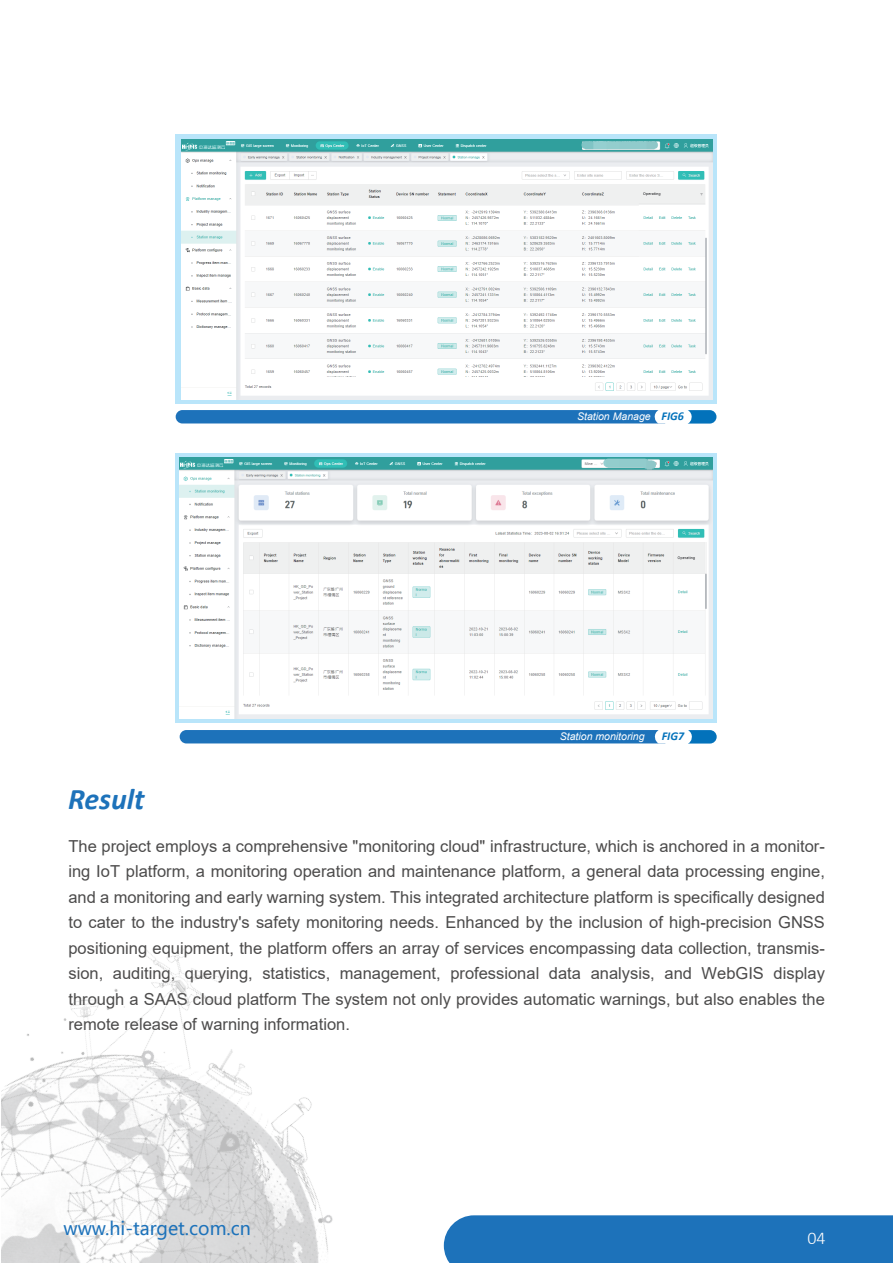
<style>
.page{position:relative;width:893px;height:1263px;background:#fff}
.page>*{position:absolute;margin:0;border:0;box-sizing:border-box;transform-origin:0 0}
.t1{font:italic 700 30px "Calibri";color:#1d72ba}
.t2{font:18px "Microsoft Ya Hei";color:#1d72ba}
.t3{font:300 18px "Calibri";color:#fbfbfc}
.t4{font:16.5px/25.5px "Arial";color:#4c4b4b;text-align:justify}
.t5{font:italic 700 12px "Calibri";color:#0372bb}
.t6{font:italic 10.5px "Arial";color:#fff}
.s1{font-family:"Calibri";font-weight:700;font-size:12px;color:#0372bb}
</style>
<div class="page">
<div style="left:444px;top:1215px;width:449px;height:48px;background:#1d72ba"></div>
<img style="left:1px;top:949px;width:332px;height:314px">
<svg style="left:176px;top:410px;width:483px;height:13px;background:#2073ba"></svg>
<svg style="left:688px;top:410px;width:28px;height:14px"></svg>
<div style="left:180px;top:730px;width:479px;height:13px;background:#1d72ba"></div>
<svg style="left:688px;top:730px;width:29px;height:14px"></svg>
<svg style="left:176px;top:134px;width:541px;height:270px;background:#b3e1f3"></svg>
<svg style="left:176px;top:453px;width:541px;height:269px;background:#c0e6f8"></svg>
<img style="left:182px;top:140px;width:530px;height:260px">
<img style="left:180px;top:457px;width:532px;height:261px">
<p class="t6" style="left:577px;top:410px;width:108px">Station Manage <span class="s1">FIG6</span></p>
<h1 class="t1" style="left:68px;top:777px;width:78px">Result</h1>
<p class="t6" style="left:560px;top:729px;width:86px">Station monitoring</p>
<p class="t5" style="left:662px;top:728px;width:24px">FIG7</p>
<p class="t4" style="left:68px;top:833px;width:758px">The project employs a comprehensive "monitoring cloud" infrastructure, which is anchored in a monitor&shy;ing IoT platform, a monitoring operation and maintenance platform, a general data processing engine, and a monitoring and early warning system. This integrated architecture platform is specifically designed to cater to the industry's safety monitoring needs. Enhanced by the inclusion of high-precision GNSS positioning equipment, the platform offers an array of services encompassing data collection, transmis&shy;sion, auditing, querying, statistics, management, professional data analysis, and WebGIS display through a SAAS cloud platform The system not only provides automatic warnings, but also enables the remote release of warning information.</p>
<p class="t2" style="left:64px;top:1216px;width:189px">www.hi-target.com.cn</p>
<p class="t3" style="left:807px;top:1227px;width:20px">04</p>
</div>
